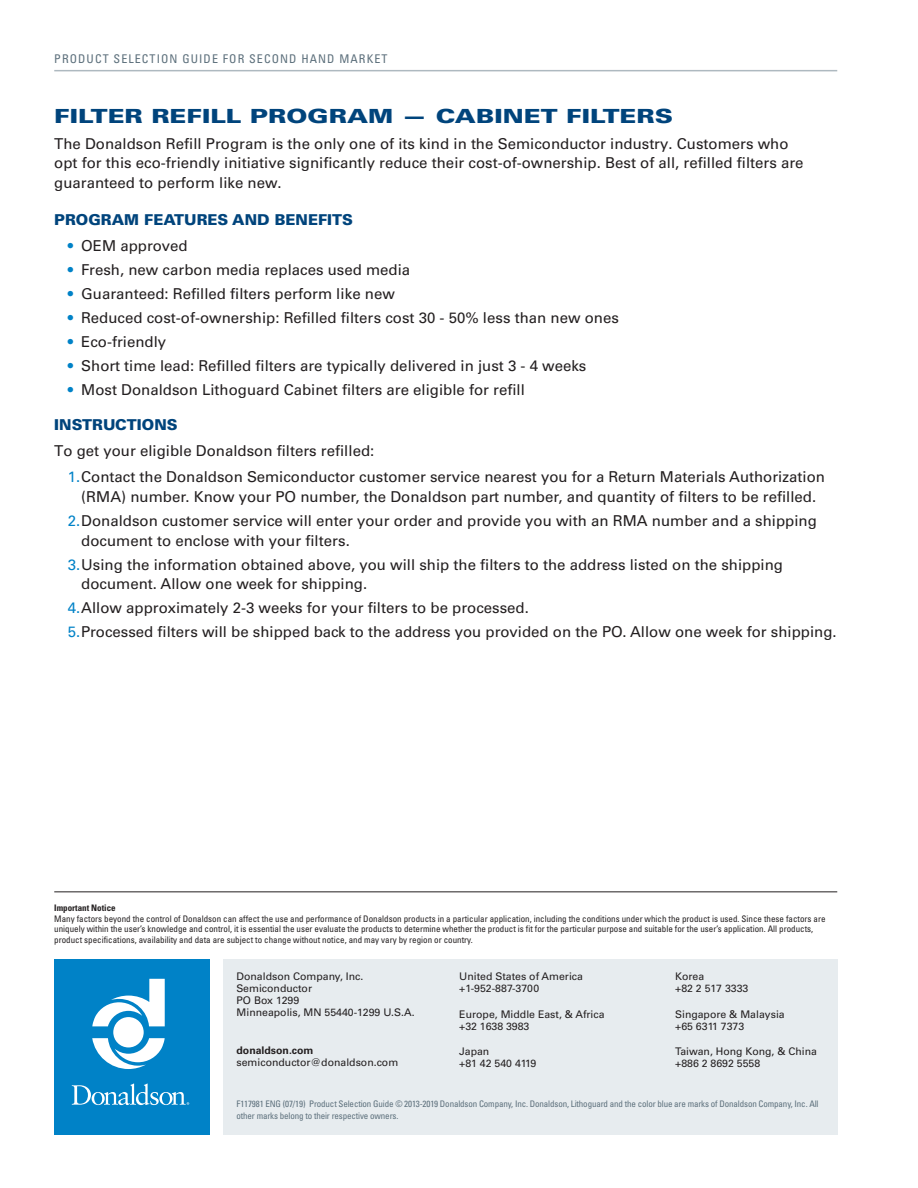
<style>
.page{position:relative;width:918px;height:1188px;background:#fff}
.page>*{position:absolute;margin:0;border:0;box-sizing:border-box;transform-origin:0 0}
.t1{font:900 19.5px "Univers LT Std";color:#00447c;scale:1.3 1}
.t2{font:15px/24.2px "Univers LT Std";color:#231f20}
.t3{font:900 15px "Univers LT Std";color:#00447c}
.t4{font:condensed 12px "Univers LT Std";letter-spacing:.09em;color:#5d707c}
.t5{font:10.5px/12px "Univers LT Std";color:#231f20}
.t6{font:700 10.5px "Univers LT Std";color:#231f20}
.t7{font:condensed 9px/10.5px "Univers LT Std";color:#231f20}
.t8{font:condensed 9px/12px "Univers LT Std";letter-spacing:-.015em;color:#5d707c}
.t9{font:700 condensed 9px "Univers LT Std";color:#231f20}
.s1{color:#0082c7}
</style>
<div class="page">
<hr style="left:54px;top:70px;width:783px;height:1px;background:#aeb9c0">
<hr style="left:54px;top:891px;width:783px;height:1px;background:#231f20">
<div style="left:223px;top:959px;width:614px;height:175px;background:#e7ecef"></div>
<div style="left:54px;top:959px;width:156px;height:175px;background:#0082c7"></div>
<svg style="left:72px;top:1083px;width:117px;height:22px"></svg>
<svg style="left:92px;top:979px;width:73px;height:90px"></svg>
<p class="t4" style="left:54px;top:51px;width:335px">PRODUCT SELECTION GUIDE FOR SECOND HAND MARKET</p>
<h1 class="t1" style="left:54px;top:103px;width:478px">FILTER REFILL PROGRAM — CABINET FILTERS</h1>
<p class="t2" style="left:54px;top:134px;width:751px;line-height:19.5px">The Donaldson Refill Program is the only one of its kind in the Semiconductor industry. Customers who opt for this eco-friendly initiative significantly reduce their cost-of-ownership. Best of all, refilled filters are guaranteed to perform like new.</p>
<p class="t3" style="left:54px;top:210px;width:300px">PROGRAM FEATURES AND BENEFITS</p>
<p class="t2" style="left:68px;top:234px;width:121px"><span class="s1">•</span> OEM approved</p>
<p class="t2" style="left:68px;top:258px;width:344px"><span class="s1">•</span> Fresh, new carbon media replaces used media</p>
<p class="t2" style="left:68px;top:282px;width:329px"><span class="s1">•</span> Guaranteed: Refilled filters perform like new</p>
<p class="t2" style="left:68px;top:306px;width:553px"><span class="s1">•</span> Reduced cost-of-ownership: Refilled filters cost 30 - 50% less than new ones</p>
<p class="t2" style="left:68px;top:330px;width:100px"><span class="s1">•</span> Eco-friendly</p>
<p class="t2" style="left:68px;top:354px;width:520px"><span class="s1">•</span> Short time lead: Refilled filters are typically delivered in just 3 - 4 weeks</p>
<p class="t2" style="left:68px;top:378px;width:459px"><span class="s1">•</span> Most Donaldson Lithoguard Cabinet filters are eligible for refill</p>
<p class="t3" style="left:54px;top:415px;width:125px">INSTRUCTIONS</p>
<p class="t2" style="left:68px;top:438px;width:759px;line-height:26.2px;text-indent:-14px">To get your eligible Donaldson filters refilled:<br><span class="s1">1.</span>Contact the Donaldson Semiconductor customer service nearest you for a Return Materials Authorization</p>
<p class="t2" style="left:68px;top:485px;width:751px;text-align:right">(RMA) number. Know your PO number, the Donaldson part number, and quantity of filters to be refilled.<br><span class="s1">2.</span>Donaldson customer service will enter your order and provide you with an RMA number and a shipping</p>
<p class="t2" style="left:68px;top:528px;width:717px;text-indent:14px">document to enclose with your filters.<br><span class="s1">3.</span>Using the information obtained above, you will ship the filters to the address listed on the shipping</p>
<p class="t2" style="left:68px;top:572px;width:771px;text-indent:14px">document. Allow one week for shipping.<br><span class="s1">4.</span>Allow approximately 2-3 weeks for your filters to be processed.<br><span class="s1">5.</span>Processed filters will be shipped back to the address you provided on the PO. Allow one week for shipping.</p>
<p class="t9" style="left:54px;top:903px;width:63px">Important Notice</p>
<p class="t7" style="left:54px;top:913px;width:773px">Many factors beyond the control of Donaldson can affect the use and performance of Donaldson products in a particular application, including the conditions under which the product is used. Since these factors are uniquely within the user’s knowledge and control, it is essential the user evaluate the products to determine whether the product is fit for the particular purpose and suitable for the user’s application. All products, product specifications, availability and data are subject to change without notice, and may vary by region or country.</p>
<p class="t5" style="left:237px;top:970px;width:180px">Donaldson Company, Inc.<br>Semiconductor<br>PO Box 1299<br>Minneapolis, MN 55440-1299 U.S.A.</p>
<p class="t6" style="left:237px;top:1044px;width:78px">donaldson.com</p>
<p class="t5" style="left:237px;top:1057px;width:163px">semiconductor@donaldson.com</p>
<p class="t5" style="left:459px;top:970px;width:125px">United States of America +1-952-887-3700</p>
<p class="t5" style="left:459px;top:1008px;width:147px">Europe, Middle East, &amp; Africa +32 1638 3983</p>
<p class="t5" style="left:459px;top:1045px;width:79px">Japan<br>+81 42 540 4119</p>
<p class="t5" style="left:675px;top:970px;width:75px">Korea<br>+82 2 517 3333</p>
<p class="t5" style="left:675px;top:1008px;width:111px">Singapore &amp; Malaysia +65 6311 7373</p>
<p class="t5" style="left:675px;top:1045px;width:143px">Taiwan, Hong Kong, &amp; China +886 2 8692 5558</p>
<p class="t8" style="left:237px;top:1098px;width:584px">F117981 ENG (07/19) Product Selection Guide © 2013-2019 Donaldson Company, Inc. Donaldson, Lithoguard and the color blue are marks of Donaldson Company, Inc. All other marks belong to their respective owners.</p>
</div>
